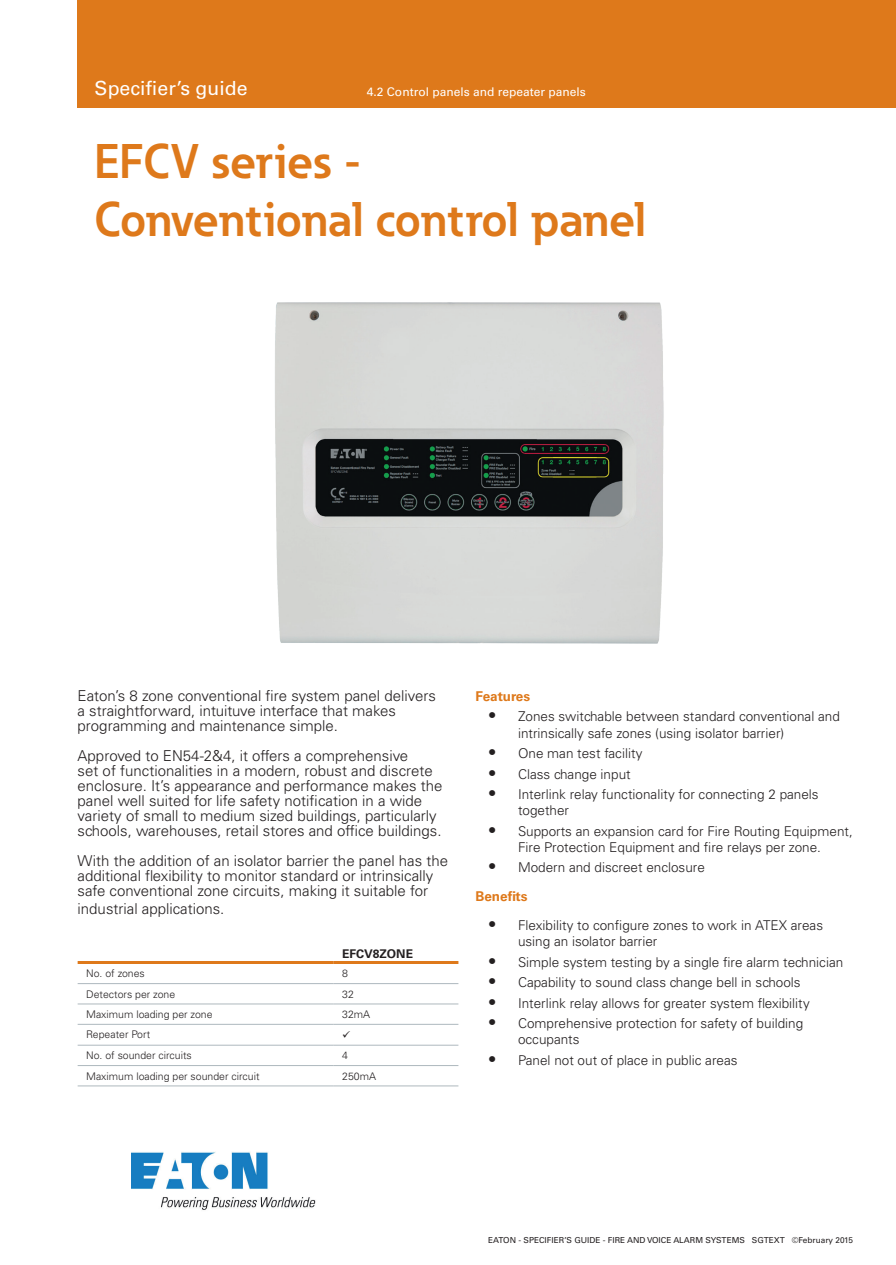
<style>
.page{position:relative;width:896px;height:1265px;background:#fff}
.page>*{position:absolute;margin:0;border:0;box-sizing:border-box;transform-origin:0 0}
.t1{font:700 48px/57.6px "Eaton";color:#de791b}
.t2{font:19.5px "Univers LT Std";color:#fff}
.t3{font:300 15px/15px "Univers LT Std";color:#231f20}
.t4{font:300 13.5px/16.2px "Univers LT Std";color:#231f20}
.t5{font:700 13.5px "Univers LT Std";color:#de791b}
.t6{font:12px "Univers LT Std";color:#fff}
.t7{font:700 12px "Univers LT Std";color:#231f20}
.t8{font:300 10.5px "Univers LT Std";color:#231f20}
.t9{font:8.25px "Univers LT Std";color:#231f20}
.s1{font-size:16.5px}
.s2{font-weight:700;color:#de791b}
</style>
<div class="page">
<hr style="left:78px;top:983px;width:256px;height:1px;background:#aeb8be">
<hr style="left:334px;top:983px;width:124px;height:1px;background:#aeb8be">
<hr style="left:78px;top:1003px;width:256px;height:1px;background:#aeb8be">
<hr style="left:334px;top:1003px;width:124px;height:1px;background:#aeb8be">
<hr style="left:78px;top:1024px;width:256px;height:1px;background:#aeb8be">
<hr style="left:334px;top:1024px;width:124px;height:1px;background:#aeb8be">
<hr style="left:78px;top:1044px;width:256px;height:1px;background:#aeb8be">
<hr style="left:334px;top:1044px;width:124px;height:1px;background:#aeb8be">
<hr style="left:78px;top:1065px;width:256px;height:1px;background:#aeb8be">
<hr style="left:334px;top:1065px;width:124px;height:1px;background:#aeb8be">
<hr style="left:78px;top:1085px;width:256px;height:1px;background:#aeb8be">
<hr style="left:334px;top:1085px;width:124px;height:1px;background:#aeb8be">
<hr style="left:78px;top:961px;width:256px;height:3px;background:#de791b">
<hr style="left:334px;top:961px;width:124px;height:3px;background:#de791b">
<img style="left:131px;top:1152px;width:185px;height:58px">
<img style="left:275px;top:302px;width:389px;height:342px">
<div style="left:78px;top:0;width:817px;height:107px;background:#de791b"></div>
<h2 class="t2" style="left:95px;top:77px;width:154px">Specifier’s guide</h2>
<p class="t6" style="left:367px;top:84px;width:220px">4.2 Control panels and repeater panels</p>
<h1 class="t1" style="left:95px;top:132px;width:553px">EFCV series -<br>Conventional control panel</h1>
<p class="t3" style="left:78px;top:688px;width:360px">Eaton’s 8 zone conventional fire system panel delivers a straightforward, intuituve interface that makes programming and maintenance simple.</p>
<p class="t3" style="left:78px;top:748px;width:366px">Approved to EN54-2&amp;4, it offers a comprehensive<br>set of functionalities in a modern, robust and discrete enclosure. It’s appearance and performance makes the panel well suited for life safety notification in a wide variety of small to medium sized buildings, particularly schools, warehouses, retail stores and office buildings.</p>
<p class="t3" style="left:78px;top:853px;width:372px">With the addition of an isolator barrier the panel has the additional flexibility to monitor standard or intrinsically safe conventional zone circuits, making it suitable for</p>
<p class="t3" style="left:78px;top:901px;width:148px">industrial applications.</p>
<p class="t7" style="left:342px;top:947px;width:72px">EFCV8ZONE</p>
<p class="t8" style="left:86px;top:967px;width:60px">No. of zones</p>
<p class="t8" style="left:342px;top:967px;width:7px">8</p>
<p class="t8" style="left:86px;top:987px;width:91px">Detectors per zone</p>
<p class="t8" style="left:342px;top:987px;width:13px">32</p>
<p class="t8" style="left:86px;top:1008px;width:128px">Maximum loading per zone</p>
<p class="t8" style="left:342px;top:1008px;width:30px">32mA</p>
<p class="t8" style="left:86px;top:1028px;width:65px">Repeater Port</p>
<p class="t8" style="left:86px;top:1049px;width:107px">No. of sounder circuits</p>
<p class="t8" style="left:342px;top:1049px;width:7px">4</p>
<p class="t8" style="left:86px;top:1069px;width:175px">Maximum loading per sounder circuit</p>
<p class="t8" style="left:342px;top:1069px;width:35px">250mA</p>
<p class="t5" style="left:475px;top:688px;width:56px">Features</p>
<p class="t4" style="left:518px;top:708px;width:323px;text-indent:-30px"><span class="s1">•</span> Zones switchable between standard conventional and intrinsically safe zones (using isolator barrier)</p>
<p class="t4" style="left:488px;top:745px;width:156px"><span class="s1">•</span> One man test facility</p>
<p class="t4" style="left:488px;top:765px;width:144px"><span class="s1">•</span> Class change input</p>
<p class="t4" style="left:518px;top:786px;width:302px;text-indent:-30px"><span class="s1">•</span> Interlink relay functionality for connecting 2 panels together</p>
<p class="t4" style="left:488px;top:823px;width:366px;text-align:center"><span class="s1">•</span> Supports an expansion card for Fire Routing Equipment,<br>Fire Protection Equipment and fire relays per zone.</p>
<p class="t4" style="left:475px;top:853px;width:231px;line-height:29px;text-indent:13px"><span class="s1">•</span> Modern and discreet enclosure<br><span class="s2">Benefits</span></p>
<p class="t4" style="left:518px;top:917px;width:306px;text-indent:-30px"><span class="s1">•</span> Flexibility to configure zones to work in ATEX areas using an isolator barrier</p>
<p class="t4" style="left:488px;top:954px;width:356px"><span class="s1">•</span> Simple system testing by a single fire alarm technician</p>
<p class="t4" style="left:488px;top:974px;width:314px"><span class="s1">•</span> Capability to sound class change bell in schools</p>
<p class="t4" style="left:488px;top:995px;width:323px"><span class="s1">•</span> Interlink relay allows for greater system flexibility</p>
<p class="t4" style="left:518px;top:1015px;width:287px;text-indent:-30px"><span class="s1">•</span> Comprehensive protection for safety of building occupants</p>
<p class="t4" style="left:488px;top:1052px;width:251px"><span class="s1">•</span> Panel not out of place in public areas</p>
<p class="t9" style="left:488px;top:1234px;width:366px">EATON - SPECIFIER’S GUIDE - FIRE AND VOICE ALARM SYSTEMS SGTEXT ©February 2015</p>
</div>
